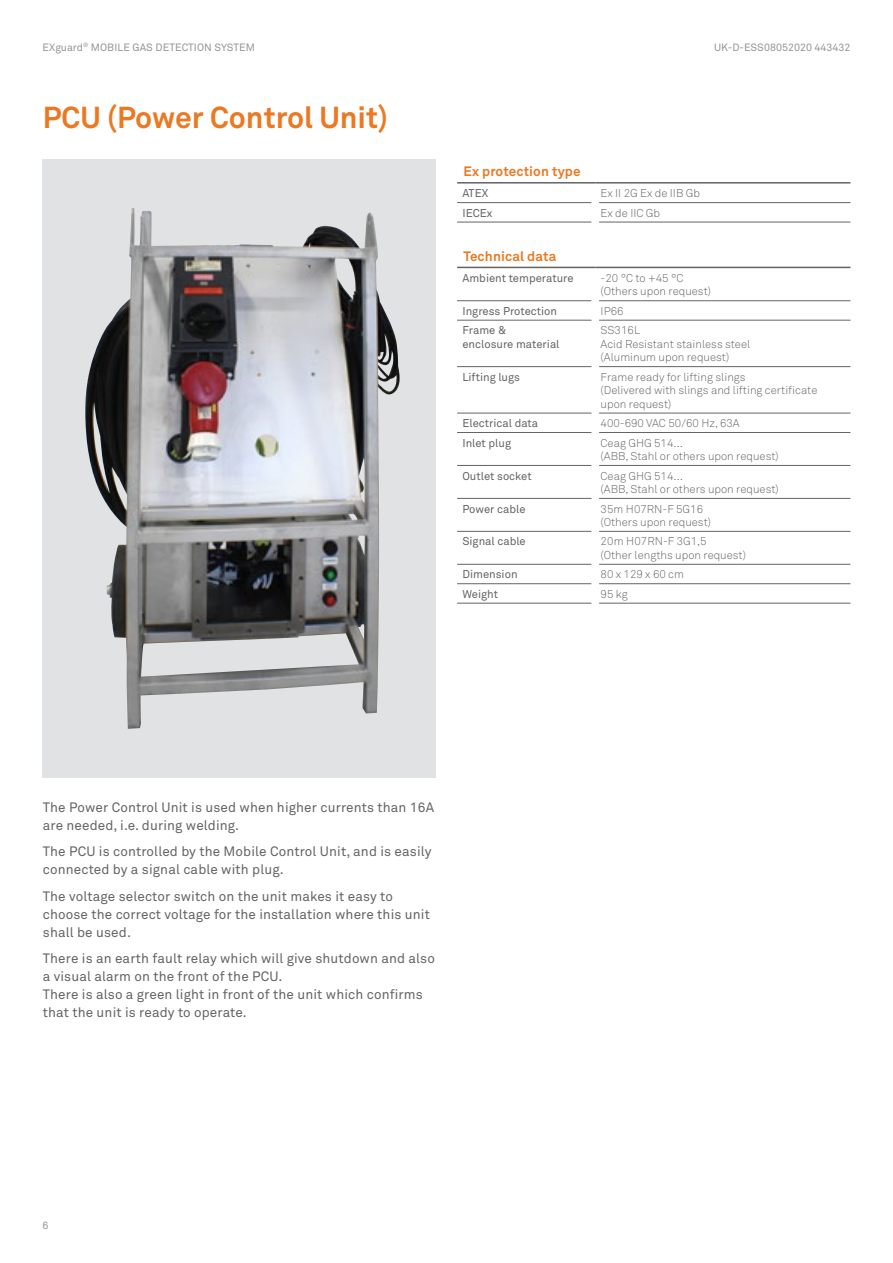
<style>
.page{position:relative;width:893px;height:1263px;background:#fff}
.page>*{position:absolute;margin:0;border:0;box-sizing:border-box;transform-origin:0 0}
.t1{font:700 30px "Akkurat Pro";color:#eb7923}
.t2{font:13.5px/18px "Akkurat Pro";letter-spacing:.01em;color:#636466}
.t3{font:700 13.5px "Akkurat Pro";letter-spacing:.01em;color:#eb7923}
.t4{font:300 11.25px/13.5px "Akkurat Pro";color:#636466}
.t5{font:11.25px/13.5px "Akkurat Pro";color:#636466}
.t6{font:10.5px "Akkurat Pro";color:#939598}
</style>
<div class="page">
<div style="left:42px;top:159px;width:394px;height:619px;background:#e1e2e3"></div>
<img style="left:85px;top:208px;width:315px;height:521px">
<hr style="left:457px;top:182px;width:138px;height:2px;background:#636466">
<hr style="left:595px;top:182px;width:255px;height:2px;background:#636466">
<hr style="left:457px;top:202px;width:135px;height:1px;background:#636466">
<hr style="left:599px;top:202px;width:251px;height:1px;background:#636466">
<hr style="left:457px;top:222px;width:135px;height:1px;background:#636466">
<hr style="left:599px;top:222px;width:251px;height:1px;background:#636466">
<hr style="left:457px;top:267px;width:138px;height:1px;background:#636466">
<hr style="left:595px;top:267px;width:255px;height:1px;background:#636466">
<hr style="left:457px;top:531px;width:135px;height:1px;background:#636466">
<hr style="left:457px;top:564px;width:135px;height:1px;background:#636466">
<hr style="left:457px;top:583px;width:135px;height:1px;background:#636466">
<hr style="left:457px;top:603px;width:135px;height:1px;background:#636466">
<hr style="left:599px;top:531px;width:251px;height:1px;background:#636466">
<hr style="left:599px;top:564px;width:251px;height:1px;background:#636466">
<hr style="left:599px;top:583px;width:251px;height:1px;background:#636466">
<hr style="left:599px;top:603px;width:251px;height:1px;background:#636466">
<hr style="left:457px;top:300px;width:135px;height:1px;background:#636466">
<hr style="left:599px;top:300px;width:251px;height:1px;background:#636466">
<hr style="left:457px;top:320px;width:135px;height:1px;background:#636466">
<hr style="left:599px;top:320px;width:251px;height:1px;background:#636466">
<hr style="left:457px;top:366px;width:135px;height:1px;background:#636466">
<hr style="left:599px;top:366px;width:251px;height:1px;background:#636466">
<hr style="left:457px;top:413px;width:135px;height:1px;background:#636466">
<hr style="left:599px;top:413px;width:251px;height:1px;background:#636466">
<hr style="left:457px;top:432px;width:135px;height:1px;background:#636466">
<hr style="left:599px;top:432px;width:251px;height:1px;background:#636466">
<hr style="left:457px;top:465px;width:135px;height:1px;background:#636466">
<hr style="left:599px;top:465px;width:251px;height:1px;background:#636466">
<hr style="left:457px;top:498px;width:135px;height:1px;background:#636466">
<hr style="left:599px;top:498px;width:251px;height:1px;background:#636466">
<p class="t6" style="left:43px;top:41px;width:214px">EXguard<sup>®</sup> MOBILE GAS DETECTION SYSTEM</p>
<p class="t6" style="left:714px;top:41px;width:138px">UK-D-ESS08052020 443432</p>
<h1 class="t1" style="left:43px;top:99px;width:347px">PCU (Power Control Unit)</h1>
<p class="t3" style="left:463px;top:163px;width:119px">Ex protection type</p>
<p class="t5" style="left:462px;top:187px;width:27px">ATEX</p>
<p class="t4" style="left:601px;top:187px;width:101px">Ex II 2G Ex de IIB Gb</p>
<p class="t5" style="left:462px;top:206px;width:32px">IECEx</p>
<p class="t4" style="left:601px;top:206px;width:61px">Ex de IIC Gb</p>
<p class="t3" style="left:463px;top:248px;width:94px">Technical data</p>
<p class="t5" style="left:462px;top:271px;width:113px">Ambient temperature</p>
<p class="t4" style="left:601px;top:271px;width:112px">-20 °C to +45 °C (Others upon request)</p>
<p class="t5" style="left:462px;top:304px;width:96px">Ingress Protection</p>
<p class="t4" style="left:601px;top:304px;width:25px">IP66</p>
<p class="t5" style="left:462px;top:324px;width:99px">Frame &amp; enclosure material</p>
<p class="t4" style="left:601px;top:324px;width:151px">SS316L<br>Acid Resistant stainless steel (Aluminum upon request)</p>
<p class="t5" style="left:462px;top:370px;width:59px">Lifting lugs</p>
<p class="t4" style="left:601px;top:370px;width:218px">Frame ready for lifting slings<br>(Delivered with slings and lifting certificate upon request)</p>
<p class="t5" style="left:462px;top:417px;width:77px">Electrical data</p>
<p class="t4" style="left:601px;top:416px;width:141px">400-690 VAC 50/60 Hz, 63A</p>
<p class="t5" style="left:462px;top:436px;width:50px">Inlet plug</p>
<p class="t4" style="left:601px;top:436px;width:180px">Ceag GHG 514…<br>(ABB, Stahl or others upon request)</p>
<p class="t5" style="left:462px;top:469px;width:71px">Outlet socket</p>
<p class="t4" style="left:601px;top:469px;width:180px">Ceag GHG 514…<br>(ABB, Stahl or others upon request)</p>
<p class="t5" style="left:462px;top:502px;width:65px">Power cable</p>
<p class="t4" style="left:601px;top:502px;width:112px">35m H07RN-F 5G16 (Others upon request)</p>
<p class="t5" style="left:462px;top:535px;width:65px">Signal cable</p>
<p class="t4" style="left:601px;top:535px;width:147px">20m H07RN-F 3G1,5<br>(Other lengths upon request)</p>
<p class="t5" style="left:462px;top:568px;width:57px">Dimension</p>
<p class="t4" style="left:601px;top:568px;width:85px">80 x 129 x 60 cm</p>
<p class="t5" style="left:462px;top:587px;width:37px">Weight</p>
<p class="t4" style="left:601px;top:587px;width:29px">95 kg</p>
<p class="t2" style="left:43px;top:798px;width:393px">The Power Control Unit is used when higher currents than 16A are needed, i.e. during welding.</p>
<p class="t2" style="left:43px;top:842px;width:390px">The PCU is controlled by the Mobile Control Unit, and is easily connected by a signal cable with plug.</p>
<p class="t2" style="left:43px;top:887px;width:389px">The voltage selector switch on the unit makes it easy to choose the correct voltage for the installation where this unit shall be used.</p>
<p class="t2" style="left:43px;top:949px;width:394px">There is an earth fault relay which will give shutdown and also a visual alarm on the front of the PCU.<br>There is also a green light in front of the unit which confirms that the unit is ready to operate.</p>
<p class="t6" style="left:42px;top:1219px;width:7px">6</p>
</div>
